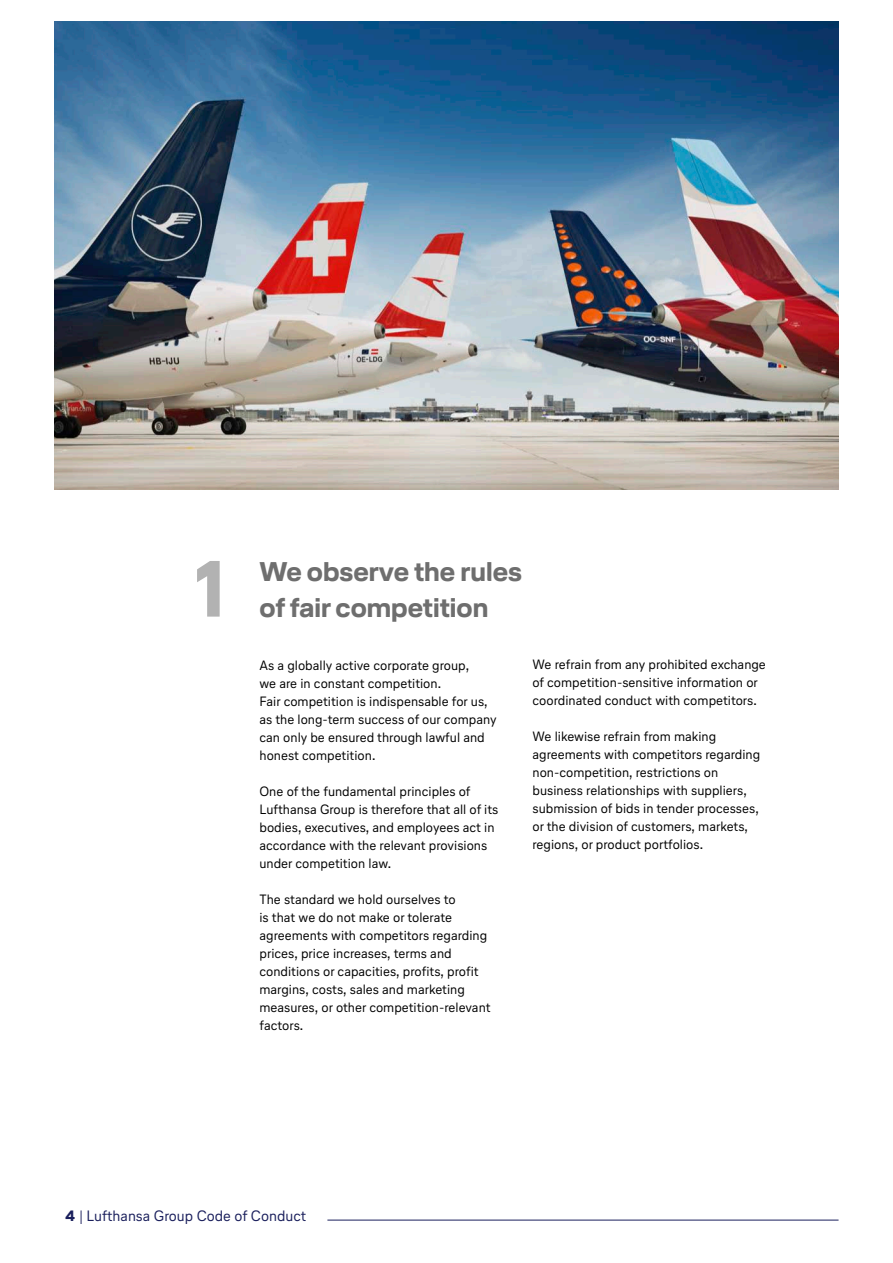
<style>
.page{position:relative;width:893px;height:1263px;background:#fff}
.page>*{position:absolute;margin:0;border:0;box-sizing:border-box;transform-origin:0 0}
.t1{font:700 79.5px "Lufthansa Head";color:#b2b2b2}
.t2{font:700 27px/36px "Lufthansa Head";color:#6e6e6e}
.t3{font:15px "Lufthansa Text";color:#1a1f5c}
.t4{font:13.5px/18px "Lufthansa Text";color:#000}
.s1{font-family:"Lufthansa Head";font-weight:700}
</style>
<div class="page">
<img style="left:54px;top:21px;width:785px;height:468px">
<hr style="left:327px;top:1220px;width:511px;height:1px;background:#1a1f5c">
<h1 class="t1" style="left:196px;top:533px;width:31px">1</h1>
<h2 class="t2" style="left:259px;top:552px;width:264px">We observe the rules of fair competition</h2>
<p class="t4" style="left:259px;top:655px;width:239px">As a globally active corporate group,<br>we are in constant competition.<br>Fair competition is indispensable for us, as the long-term success of our company can only be ensured through lawful and honest competition.</p>
<p class="t4" style="left:259px;top:781px;width:240px">One of the fundamental principles of Lufthansa Group is therefore that all of its bodies, executives, and employees act in accordance with the relevant provisions under competition law.</p>
<p class="t4" style="left:259px;top:889px;width:233px">The standard we hold ourselves to<br>is that we do not make or tolerate agreements with competitors regarding prices, price increases, terms and conditions or capacities, profits, profit margins, costs, sales and marketing measures, or other competition-relevant factors.</p>
<p class="t4" style="left:532px;top:655px;width:235px">We refrain from any prohibited exchange of competition-sensitive information or coordinated conduct with competitors.</p>
<p class="t4" style="left:532px;top:727px;width:229px">We likewise refrain from making agreements with competitors regarding non-competition, restrictions on business relationships with suppliers, submission of bids in tender processes, or the division of customers, markets, regions, or product portfolios.</p>
<p class="t3" style="left:66px;top:1206px;width:242px"><span class="s1">4</span> | Lufthansa Group Code of Conduct</p>
</div>
